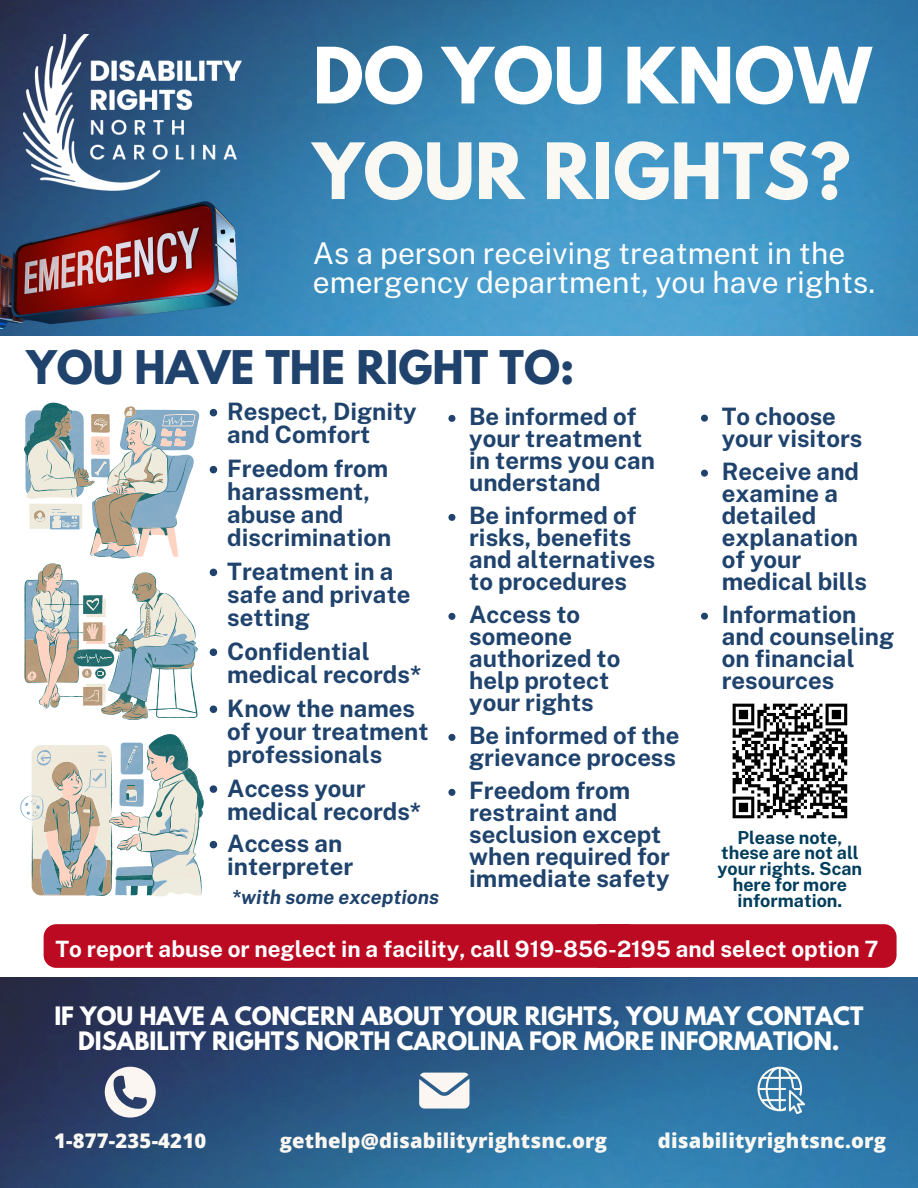
<style>
.page{position:relative;width:918px;height:1188px;background:#fff}
.page>*{position:absolute;margin:0;border:0;box-sizing:border-box;transform-origin:0 0}
.t1{font:700 68.7px/95.7px "League Spartan";color:#f9f8f2}
.t2{font:700 41.1px "League Spartan";color:#1f436d}
.t3{font:30px/29.2px "Public Sans";color:#fff}
.t4{font:700 24px/22px "Public Sans";color:#1f436d}
.t5{font:700 22.5px/24.8px "League Spartan";color:#fff;text-align:center}
.t6{font:700 22.5px "Public Sans";color:#fff}
.t7{font:800 20.25px "Open Sans";letter-spacing:.01em;color:#f9f8f2}
.t8{font:800 20.25px "Open Sans";letter-spacing:.01em;color:#fbf6f1}
.t9{font:italic 700 19.5px "Public Sans";color:#1f436d}
.t10{font:700 18px/15.8px "Public Sans";color:#003d5c;text-align:center}
.s1{color:#fff}
</style>
<div class="page">
<img style="left:0;top:0;width:918px;height:336px">
<img style="left:24px;top:34px;width:217px;height:157px">
<img style="left:0;top:201px;width:270px;height:134px">
<div style="left:44px;top:924px;width:853px;height:44px;background:#bb0a21"></div>
<img style="left:0;top:978px;width:918px;height:210px">
<svg style="left:105px;top:1067px;width:50px;height:59px"></svg>
<svg style="left:419px;top:1073px;width:50px;height:36px"></svg>
<svg style="left:758px;top:1067px;width:47px;height:47px"></svg>
<svg style="left:24px;top:402px;width:175px;height:318px"></svg>
<svg style="left:20px;top:734px;width:184px;height:163px"></svg>
<svg style="left:701px;top:415px;width:7px;height:7px"></svg>
<svg style="left:701px;top:470px;width:7px;height:7px"></svg>
<svg style="left:701px;top:613px;width:7px;height:7px"></svg>
<svg style="left:210px;top:409px;width:7px;height:7px"></svg>
<svg style="left:210px;top:466px;width:7px;height:7px"></svg>
<svg style="left:210px;top:569px;width:7px;height:7px"></svg>
<svg style="left:210px;top:649px;width:7px;height:7px"></svg>
<svg style="left:210px;top:706px;width:7px;height:7px"></svg>
<svg style="left:210px;top:785px;width:7px;height:8px"></svg>
<svg style="left:210px;top:841px;width:7px;height:7px"></svg>
<svg style="left:448px;top:415px;width:7px;height:7px"></svg>
<svg style="left:448px;top:514px;width:7px;height:7px"></svg>
<svg style="left:448px;top:613px;width:7px;height:7px"></svg>
<svg style="left:448px;top:734px;width:7px;height:7px"></svg>
<svg style="left:448px;top:789px;width:7px;height:7px"></svg>
<svg style="left:732px;top:703px;width:116px;height:116px"></svg>
<p class="t1" style="left:313px;top:37px;width:560px"><span class="s1">DO YOU KNOW<br></span>YOUR RIGHTS?</p>
<p class="t3" style="left:313px;top:238px;width:564px">As a person receiving treatment in the emergency department, you have rights.</p>
<p class="t2" style="left:26px;top:347px;width:550px">YOU HAVE THE RIGHT TO:</p>
<p class="t4" style="left:227px;top:400px;width:191px;line-height:22.8px">Respect, Dignity and Comfort</p>
<p class="t4" style="left:227px;top:457px;width:166px;line-height:22.8px">Freedom from harassment, abuse and discrimination</p>
<p class="t4" style="left:227px;top:560px;width:185px;line-height:22.8px">Treatment in a safe and private setting</p>
<p class="t4" style="left:227px;top:640px;width:196px;line-height:22.8px">Confidential medical records*</p>
<p class="t4" style="left:227px;top:697px;width:203px;line-height:22.8px">Know the names of your treatment professionals</p>
<p class="t4" style="left:227px;top:777px;width:140px">Access your</p>
<h5 class="t4" style="left:227px;top:800px;width:196px">medical records*</h5>
<p class="t4" style="left:227px;top:832px;width:127px;line-height:22.8px">Access an interpreter</p>
<p class="t9" style="left:232px;top:885px;width:209px">*with some exceptions</p>
<p class="t4" style="left:469px;top:405px;width:187px">Be informed of your treatment in terms you can understand</p>
<p class="t4" style="left:469px;top:504px;width:188px">Be informed of risks, benefits and alternatives to procedures</p>
<p class="t4" style="left:469px;top:603px;width:153px">Access to someone authorized to help protect</p>
<p class="t4" style="left:469px;top:686px;width:212px;line-height:33px">your rights<br>Be informed of the</p>
<p class="t4" style="left:469px;top:741px;width:208px;line-height:33px">grievance process<br>Freedom from</p>
<p class="t4" style="left:469px;top:801px;width:202px">restraint and seclusion except when required for immediate safety</p>
<p class="t4" style="left:722px;top:405px;width:142px">To choose your visitors</p>
<h1 class="t4" style="left:722px;top:460px;width:147px">Receive and examine a detailed explanation of your medical bills</h1>
<h3 class="t4" style="left:722px;top:603px;width:174px">Information and counseling on financial resources</h3>
<p class="t10" style="left:718px;top:829px;width:146px">Please note, these are not all your rights. Scan here for more information.</p>
<p class="t6" style="left:55px;top:935px;width:825px">To report abuse or neglect in a facility, call 919-856-2195 and select option 7</p>
<h2 class="t5" style="left:54px;top:1007px;width:811px">IF YOU HAVE A CONCERN ABOUT YOUR RIGHTS, YOU MAY CONTACT<br>DISABILITY RIGHTS NORTH CAROLINA FOR MORE INFORMATION.</h2>
<p class="t7" style="left:54px;top:1127px;width:154px">1-877-235-4210</p>
<p class="t8" style="left:280px;top:1127px;width:329px">gethelp@disabilityrightsnc.org</p>
<p class="t7" style="left:658px;top:1127px;width:230px">disabilityrightsnc.org</p>
</div>
